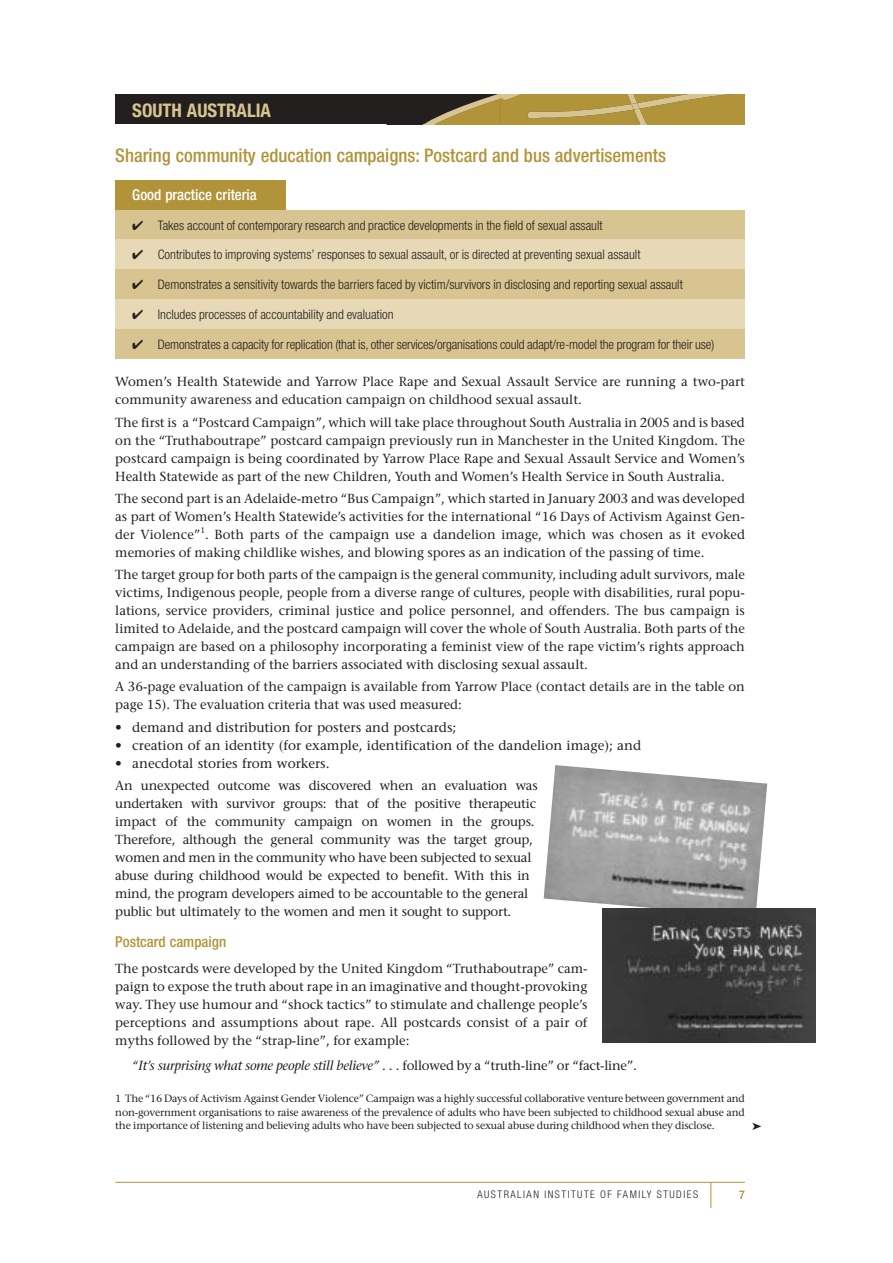
<style>
.page{position:relative;width:893px;height:1263px;background:#fff}
.page>*{position:absolute;margin:0;border:0;box-sizing:border-box;transform-origin:0 0}
.t1{font:500 condensed 18.75px "Helvetica Neue";color:#b1943a}
.t2{font:700 condensed 18.75px "Helvetica Neue";color:#d8c490}
.t3{font:500 condensed 15px "Helvetica Neue";color:#fff}
.t4{font:500 condensed 15px "Helvetica Neue";color:#b1943a}
.t5{font:13.5px "Stone Serif";color:#231f1f}
.t6{font:13.2px/18px "Stone Serif";color:#231f1f;text-align:justify}
.t7{font:300 condensed 13.2px "Helvetica Neue";color:#231f1f}
.t8{font:italic 13.2px "Stone Serif";letter-spacing:-.015em;color:#231f1f}
.t9{font:500 condensed 12px "Helvetica Neue";color:#b1943a}
.t10{font:10.5px/13.5px "Stone Serif";letter-spacing:-.015em;color:#231f1f;text-align:justify}
.t11{font:300 condensed 10.5px "Helvetica Neue";letter-spacing:.145em;color:#231f1f}
.s1{font-style:normal}
</style>
<div class="page">
<div style="left:115px;top:180px;width:170px;height:30px;background:#b1943a"></div>
<div style="left:115px;top:210px;width:630px;height:30px;background:#d8c490"></div>
<div style="left:115px;top:240px;width:630px;height:29px;background:#e7d9b6"></div>
<div style="left:115px;top:269px;width:630px;height:30px;background:#d8c490"></div>
<div style="left:115px;top:299px;width:630px;height:30px;background:#e7d9b6"></div>
<div style="left:115px;top:329px;width:630px;height:30px;background:#d8c490"></div>
<hr style="left:115px;top:1182px;width:630px;height:1px;background:#b1943a">
<svg style="left:710px;top:1182px;width:1px;height:26px"></svg>
<div style="left:115px;top:95px;width:630px;height:29px;background:#231f1f"></div>
<svg style="left:424px;top:95px;width:321px;height:29px;background:#a88f46"></svg>
<img style="left:543px;top:765px;width:224px;height:144px">
<img style="left:602px;top:909px;width:213px;height:134px">
<h1 class="t2" style="left:132px;top:103px;width:140px">SOUTH AUSTRALIA</h1>
<h1 class="t1" style="left:115px;top:149px;width:552px">Sharing community education campaigns: Postcard and bus advertisements</h1>
<p class="t3" style="left:132px;top:189px;width:126px">Good practice criteria</p>
<p class="t7" style="left:132px;top:220px;width:472px">✔ Takes account of contemporary research and practice developments in the field of sexual assault</p>
<p class="t7" style="left:132px;top:250px;width:509px">✔ Contributes to improving systems’ responses to sexual assault, or is directed at preventing sexual assault</p>
<p class="t7" style="left:132px;top:280px;width:552px">✔ Demonstrates a sensitivity towards the barriers faced by victim/survivors in disclosing and reporting sexual assault</p>
<p class="t7" style="left:132px;top:310px;width:263px">✔ Includes processes of accountability and evaluation</p>
<p class="t7" style="left:132px;top:340px;width:583px">✔ Demonstrates a capacity for replication (that is, other services/organisations could adapt/re-model the program for their use)</p>
<p class="t6" style="left:115px;top:374px;width:631px">Women’s Health Statewide and Yarrow Place Rape and Sexual Assault Service are running a two-part community awareness and education campaign on childhood sexual assault.</p>
<p class="t6" style="left:115px;top:414px;width:631px">The first is a “Postcard Campaign”, which will take place throughout South Australia in 2005 and is based on the “Truthaboutrape” postcard campaign previously run in Manchester in the United Kingdom. The postcard campaign is being coordinated by Yarrow Place Rape and Sexual Assault Service and Women’s Health Statewide as part of the new Children, Youth and Women’s Health Service in South Australia.</p>
<p class="t6" style="left:115px;top:491px;width:631px">The second part is an Adelaide-metro “Bus Campaign”, which started in January 2003 and was developed as part of Women’s Health Statewide’s activities for the international “16 Days of Activism Against Gen&shy;der Violence”<sup>1</sup>. Both parts of the campaign use a dandelion image, which was chosen as it evoked memories of making childlike wishes, and blowing spores as an indication of the passing of time.</p>
<p class="t6" style="left:115px;top:567px;width:631px">The target group for both parts of the campaign is the general community, including adult survivors, male victims, Indigenous people, people from a diverse range of cultures, people with disabilities, rural popu&shy;lations, service providers, criminal justice and police personnel, and offenders. The bus campaign is limited to Adelaide, and the postcard campaign will cover the whole of South Australia. Both parts of the campaign are based on a philosophy incorporating a feminist view of the rape victim’s rights approach and an understanding of the barriers associated with disclosing sexual assault.</p>
<p class="t6" style="left:115px;top:679px;width:631px">A 36-page evaluation of the campaign is available from Yarrow Place (contact details are in the table on page 15). The evaluation criteria that was used measured:</p>
<p class="t5" style="left:115px;top:722px;width:342px">• demand and distribution for posters and postcards;</p>
<p class="t5" style="left:115px;top:740px;width:527px">• creation of an identity (for example, identification of the dandelion image); and</p>
<p class="t5" style="left:115px;top:758px;width:216px">• anecdotal stories from workers.</p>
<p class="t6" style="left:115px;top:778px;width:424px;text-align:left">An unexpected outcome was discovered when an evaluation was undertaken with survivor groups: that of the positive therapeutic impact of the community campaign on women in the groups.<br>Therefore, although the general community was the target group, women and men in the community who have been subjected to sexual abuse during childhood would be expected to benefit. With this in mind, the program developers aimed to be accountable to the general public but ultimately to the women and men it sought to support.</p>
<p class="t4" style="left:115px;top:936px;width:113px">Postcard campaign</p>
<p class="t6" style="left:115px;top:961px;width:473px">The postcards were developed by the United Kingdom “Truthaboutrape” cam&shy;paign to expose the truth about rape in an imaginative and thought-provoking way. They use humour and “shock tactics” to stimulate and challenge people’s perceptions and assumptions about rape. All postcards consist of a pair of myths followed by the “strap-line”, for example:</p>
<p class="t8" style="left:132px;top:1060px;width:506px">“It’s surprising what some people still believe” <span class="s1">. . . followed by a “truth-line” or “fact-line”.</span></p>
<p class="t10" style="left:115px;top:1093px;width:631px">1 The “16 Days of Activism Against Gender Violence” Campaign was a highly successful collaborative venture between government and non-government organisations to raise awareness of the prevalence of adults who have been subjected to childhood sexual abuse and the importance of listening and believing adults who have been subjected to sexual abuse during childhood when they disclose.</p>
<p class="t11" style="left:477px;top:1191px;width:222px">AUSTRALIAN INSTITUTE OF FAMILY STUDIES</p>
<p class="t9" style="left:739px;top:1191px;width:7px">7</p>
</div>
